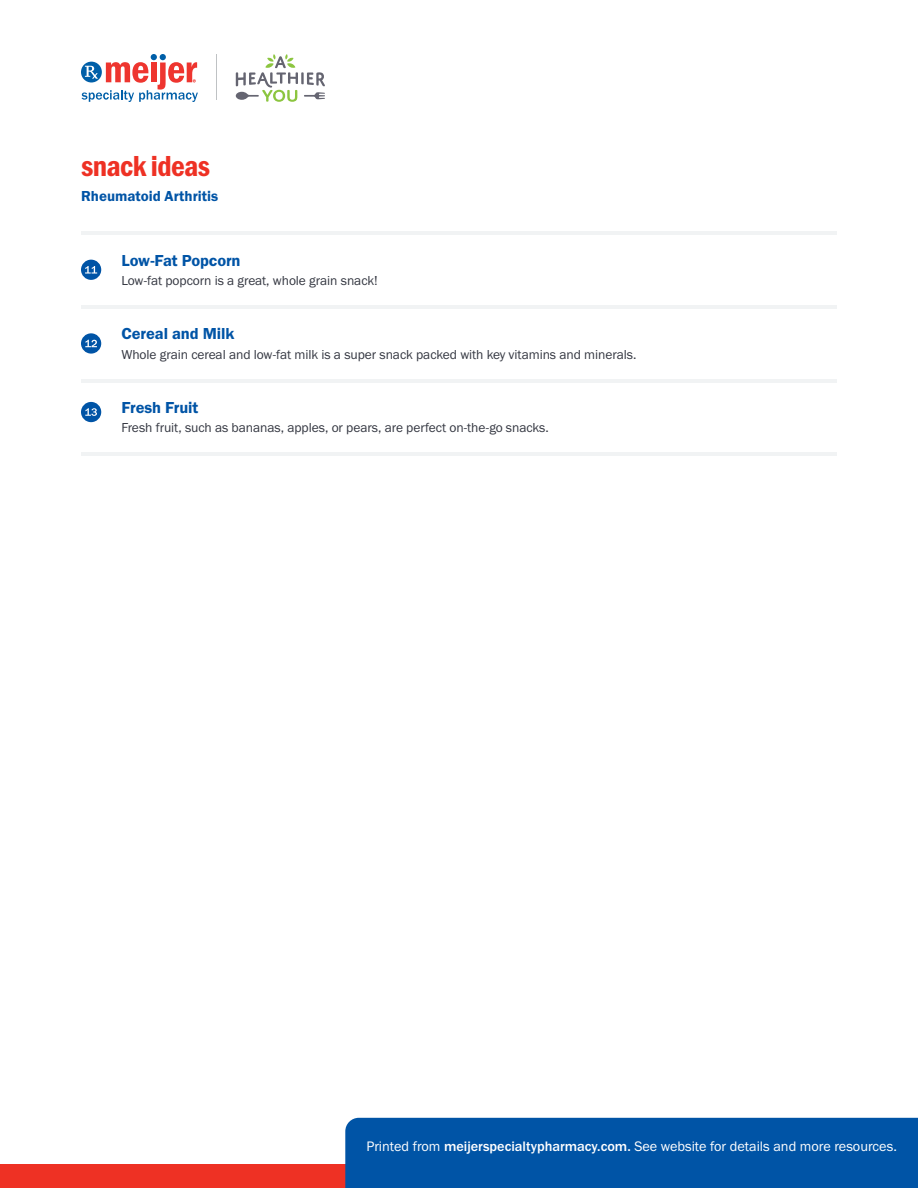
<style>
.page{position:relative;width:918px;height:1188px;background:#fff}
.page>*{position:absolute;margin:0;border:0;box-sizing:border-box;transform-origin:0 0}
.t1{font:30px "Franklin Gothic URW Con Dem";letter-spacing:-.02em;color:#ee3124}
.t2{font:16.5px "Franklin Gothic URW Dem";letter-spacing:-.005em;color:#0054a6}
.t3{font:15px "Franklin Gothic URW Dem";color:#0054a6}
.t4{font:14.25px "Franklin Gothic URW Boo";color:#fff}
.t5{font:13.5px "Franklin Gothic URW Boo";letter-spacing:-.005em;color:#343741}
.s1{font-family:"Franklin Gothic URW";font-weight:500}
</style>
<div class="page">
<hr style="left:217px;top:54px;width:1px;height:46px;background:#bfc2c4">
<svg style="left:82px;top:54px;width:116px;height:48px"></svg>
<svg style="left:236px;top:54px;width:89px;height:48px"></svg>
<div style="left:0;top:1164px;width:918px;height:24px;background:#ee3124"></div>
<div style="left:345px;top:1118px;width:573px;height:70px;background:#0054a6"></div>
<hr style="left:81px;top:452px;width:756px;height:4px;background:#f1f3f4">
<hr style="left:81px;top:379px;width:756px;height:3px;background:#f1f3f4">
<hr style="left:81px;top:231px;width:756px;height:4px;background:#f1f3f4">
<hr style="left:81px;top:305px;width:756px;height:4px;background:#f1f3f4">
<div style="left:81px;top:260px;width:20px;height:20px;background:#0054a6;border-radius:50%"></div>
<svg style="left:85px;top:266px;width:12px;height:8px"></svg>
<div style="left:81px;top:333px;width:20px;height:21px;background:#0054a6;border-radius:50%"></div>
<svg style="left:85px;top:340px;width:12px;height:7px"></svg>
<div style="left:81px;top:402px;width:20px;height:20px;background:#0054a6;border-radius:50%"></div>
<svg style="left:85px;top:408px;width:12px;height:8px"></svg>
<h1 class="t1" style="left:81px;top:146px;width:131px">snack ideas</h1>
<h2 class="t3" style="left:81px;top:187px;width:139px">Rheumatoid Arthritis</h2>
<p class="t2" style="left:122px;top:250px;width:121px">Low-Fat Popcorn</p>
<p class="t5" style="left:122px;top:272px;width:258px">Low-fat popcorn is a great, whole grain snack!</p>
<p class="t2" style="left:122px;top:324px;width:114px">Cereal and Milk</p>
<p class="t5" style="left:122px;top:346px;width:517px">Whole grain cereal and low-fat milk is a super snack packed with key vitamins and minerals.</p>
<p class="t2" style="left:122px;top:397px;width:78px">Fresh Fruit</p>
<p class="t5" style="left:122px;top:420px;width:429px">Fresh fruit, such as bananas, apples, or pears, are perfect on-the-go snacks.</p>
<p class="t4" style="left:366px;top:1137px;width:532px">Printed from <span class="s1">meijerspecialtypharmacy.com.</span> See website for details and more resources.</p>
</div>
